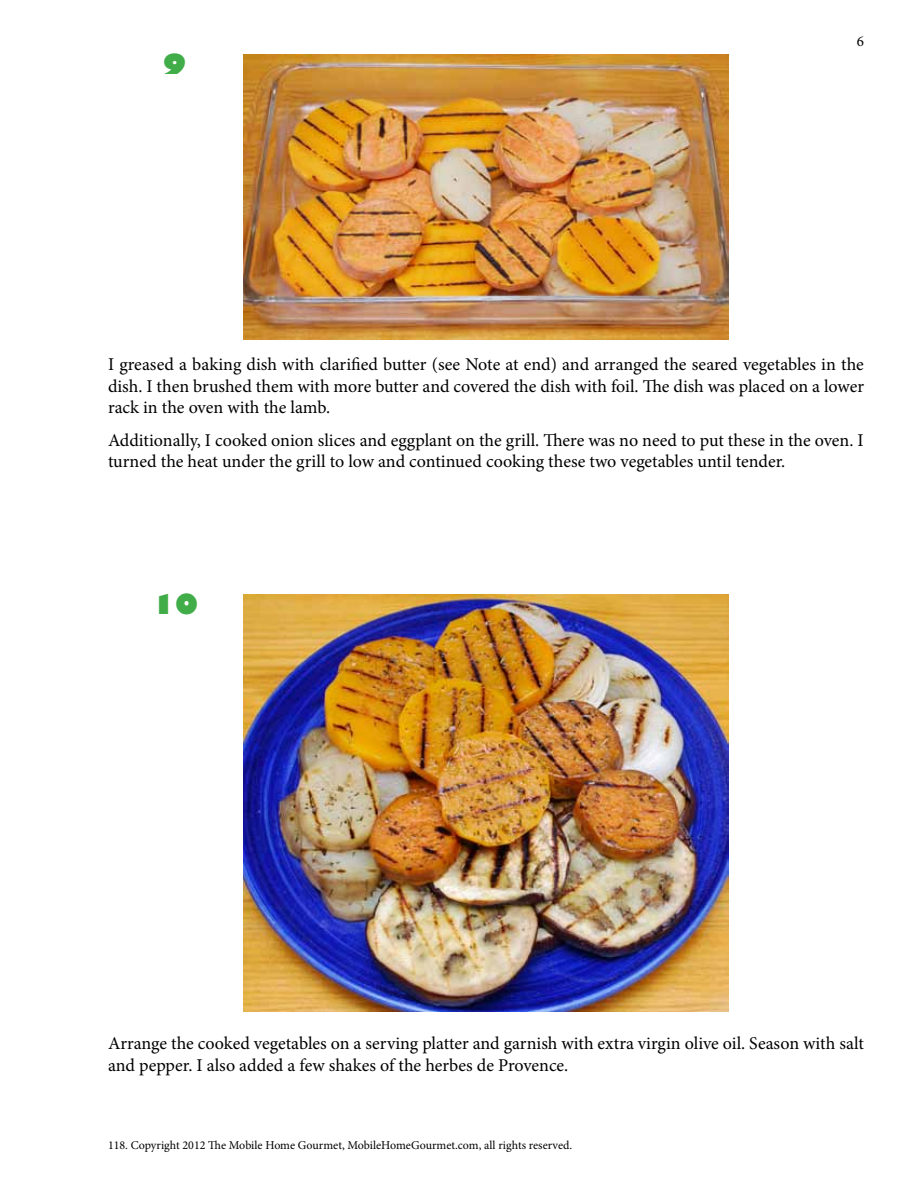
<style>
.page{position:relative;width:918px;height:1188px;background:#fff}
.page>*{position:absolute;margin:0;border:0;box-sizing:border-box;transform-origin:0 0}
.t1{font:800 27px "Gill Sans";color:#41ad49}
.t2{font:18px/21.6px "Minion Pro";color:#000}
.t3{font:15px "Minion Pro";color:#000}
.t4{font:12px "Minion Pro";color:#000}
</style>
<div class="page">
<img style="left:243px;top:54px;width:486px;height:285px">
<img style="left:243px;top:594px;width:486px;height:418px">
<h1 class="t1" style="left:163px;top:48px;width:25px">9</h1>
<p class="t3" style="left:857px;top:32px;width:9px">6</p>
<p class="t2" style="left:108px;top:354px;width:758px;text-align:justify">I greased a baking dish with clarified butter (see Note at end) and arranged the seared vegetables in the dish. I then brushed them with more butter and covered the dish with foil. The dish was placed on a lower rack in the oven with the lamb.</p>
<p class="t2" style="left:108px;top:429px;width:757px">Additionally, I cooked onion slices and eggplant on the grill. There was no need to put these in the oven. I turned the heat under the grill to low and continued cooking these two vegetables until tender.</p>
<h1 class="t1" style="left:152px;top:588px;width:48px">10</h1>
<p class="t2" style="left:108px;top:1033px;width:757px">Arrange the cooked vegetables on a serving platter and garnish with extra virgin olive oil. Season with salt and pepper. I also added a few shakes of the herbes de Provence.</p>
<p class="t4" style="left:108px;top:1138px;width:466px">118. Copyright 2012 The Mobile Home Gourmet, MobileHomeGourmet.com, all rights reserved.</p>
</div>
